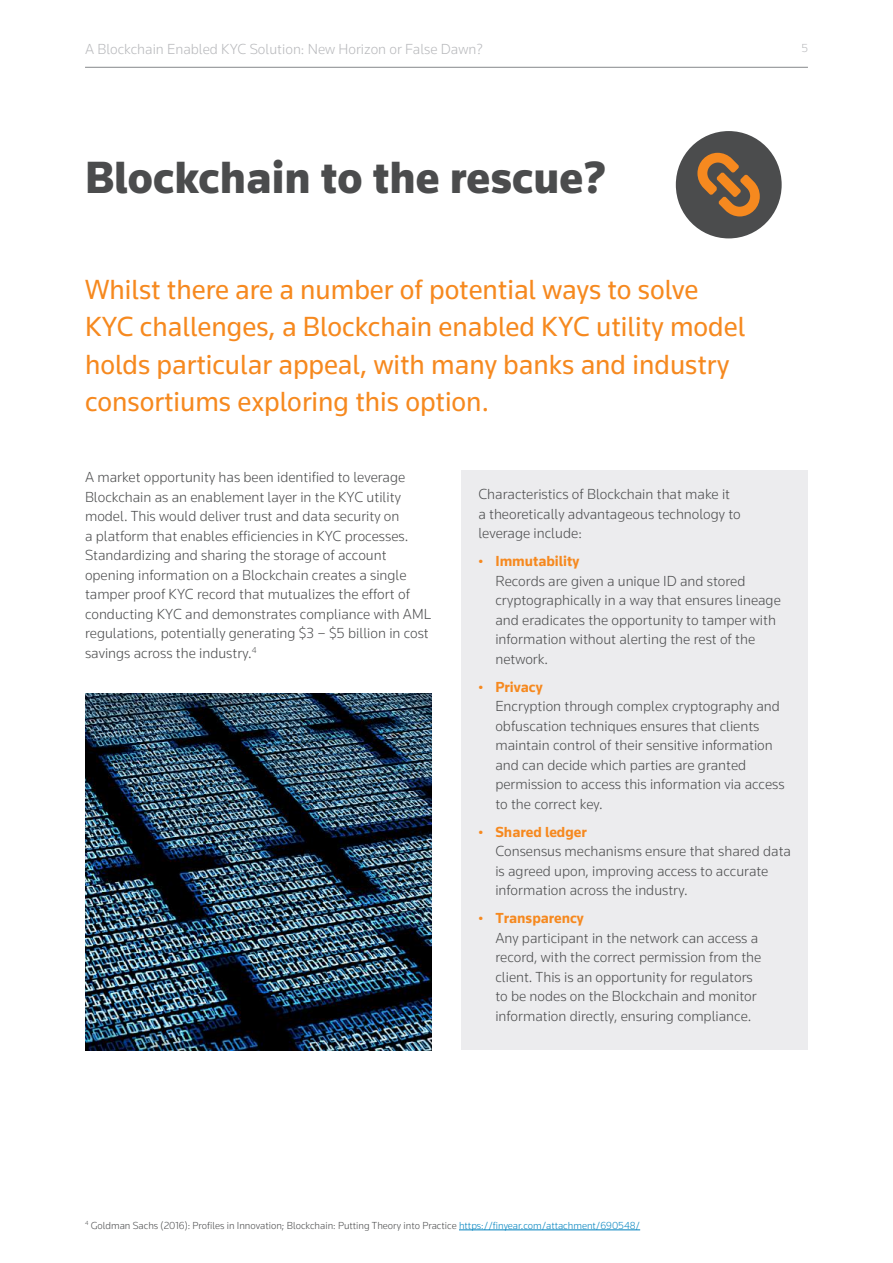
<style>
.page{position:relative;width:893px;height:1263px;background:#fff}
.page>*{position:absolute;margin:0;border:0;box-sizing:border-box;transform-origin:0 0}
.t1{font:900 46.5px "Knowledge 2017";color:#4b4c4d}
.t2{font:28.5px/37.5px "Knowledge 2017";color:#f6891f}
.t3{font:300 15px/19.5px "Knowledge 2017";color:#4b4c4d}
.t4{font:300 15px "Knowledge 2017";color:#b8b9bc}
.t5{font:300 12px "Knowledge 2017";color:#b8b9bc}
.t6{font:300 10.5px "Knowledge 2017";color:#4b4c4d}
.s1{font-weight:400;font-size:13.5px;color:#f6891f}
.s2{font-weight:700;color:#f6891f}
.s3{color:#0083bf}
</style>
<div class="page">
<hr style="left:85px;top:67px;width:723px;height:1px;background:#86888b">
<hr style="left:459px;top:1229px;width:181px;height:1px;background:#0083bf">
<div style="left:461px;top:470px;width:347px;height:580px;background:#ececee"></div>
<img style="left:85px;top:694px;width:347px;height:356px">
<svg style="left:676px;top:131px;width:106px;height:107px"></svg>
<p class="t4" style="left:85px;top:40px;width:399px">A Blockchain Enabled KYC Solution: New Horizon or False Dawn?</p>
<p class="t5" style="left:801px;top:40px;width:8px">5</p>
<h1 class="t1" style="left:85px;top:149px;width:522px">Blockchain to the rescue?</h1>
<h2 class="t2" style="left:85px;top:270px;width:662px">Whilst there are a number of potential ways to solve KYC challenges, a Blockchain enabled KYC utility model holds particular appeal, with many banks and industry consortiums exploring this option.</h2>
<p class="t3" style="left:85px;top:467px;width:348px">A market opportunity has been identified to leverage Blockchain as an enablement layer in the KYC utility model. This would deliver trust and data security on<br>a platform that enables efficiencies in KYC processes.<br>Standardizing and sharing the storage of account opening information on a Blockchain creates a single tamper proof KYC record that mutualizes the effort of conducting KYC and demonstrates compliance with AML regulations, potentially generating $3 – $5 billion in cost savings across the industry.<sup>4</sup></p>
<p class="t3" style="left:478px;top:484px;width:264px">Characteristics of Blockchain that make it a theoretically advantageous technology to leverage include:</p>
<p class="t3" style="left:495px;top:551px;width:287px;text-indent:-17px"><span class="s1">•</span> <span class="s2">Immutability<br></span>Records are given a unique ID and stored cryptographically in a way that ensures lineage and eradicates the opportunity to tamper with information without alerting the rest of the network.</p>
<p class="t3" style="left:495px;top:677px;width:291px;text-indent:-17px"><span class="s1">•</span> <span class="s2">Privacy<br></span>Encryption through complex cryptography and obfuscation techniques ensures that clients maintain control of their sensitive information and can decide which parties are granted permission to access this information via access to the correct key.</p>
<p class="t3" style="left:495px;top:822px;width:297px;text-indent:-17px"><span class="s1">•</span> <span class="s2">Shared ledger<br></span>Consensus mechanisms ensure that shared data is agreed upon, improving access to accurate information across the industry.</p>
<p class="t3" style="left:495px;top:908px;width:267px;text-indent:-17px"><span class="s1">•</span> <span class="s2">Transparency<br></span>Any participant in the network can access a record, with the correct permission from the client. This is an opportunity for regulators to be nodes on the Blockchain and monitor information directly, ensuring compliance.</p>
<p class="t6" style="left:85px;top:1219px;width:557px"><sup>4</sup> Goldman Sachs (2016): Profiles in Innovation; Blockchain: Putting Theory into Practice <span class="s3">https://finyear.com/attachment/690548/</span></p>
</div>
